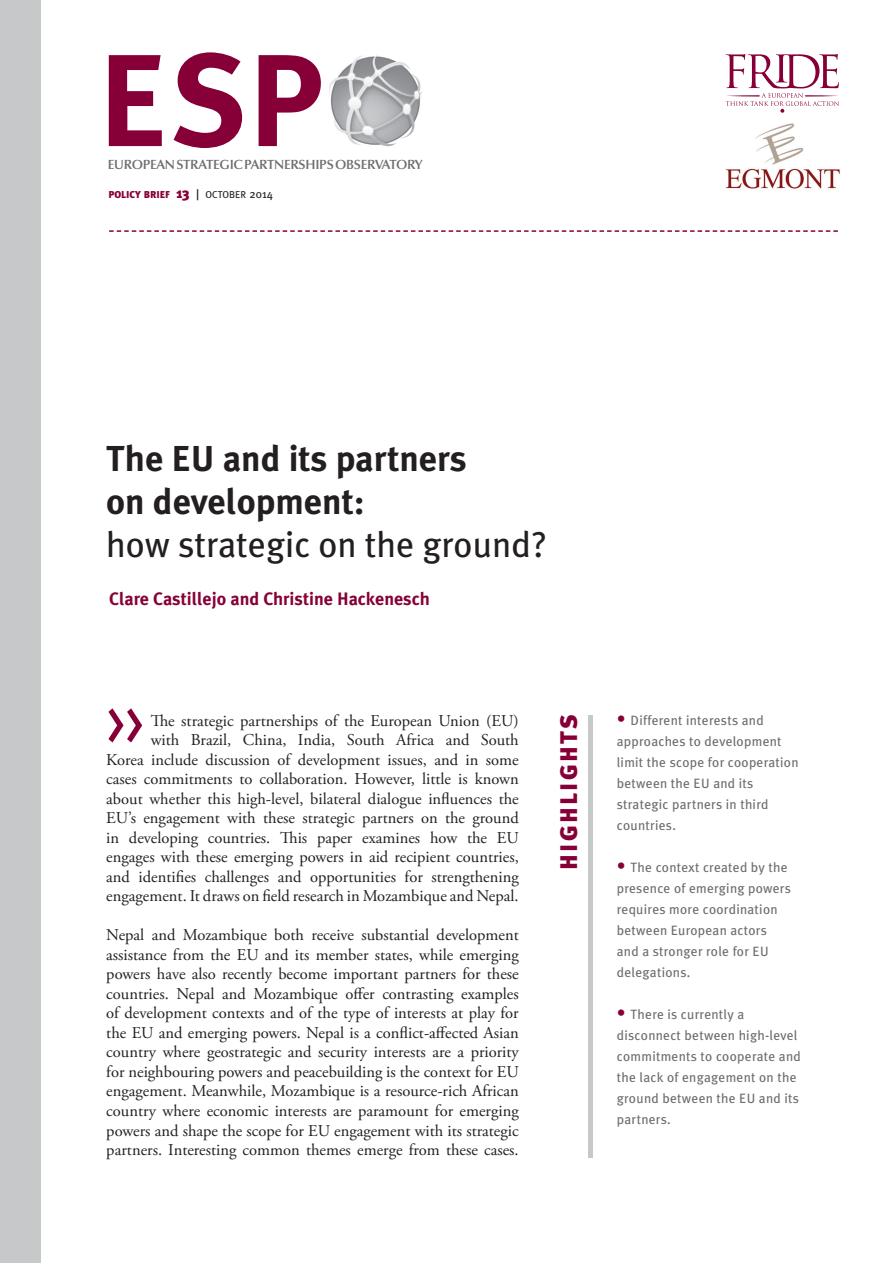
<style>
.page{position:relative;width:893px;height:1263px;background:#fff}
.page>*{position:absolute;margin:0;border:0;box-sizing:border-box;transform-origin:0 0}
.t1{font:130.8px "Meta Plus Bold Caps";color:#860037}
.t2{font:700 36px/43.2px "Meta Plus";color:#231f20}
.t3{font:36px "Meta Plus";color:#231f20}
.t4{font:900 24px "Meta Plus";color:#860037}
.t5{font:700 18px "Meta Plus";color:#860037}
.t6{font:16.5px/19.5px "Adobe Garamond Pro";color:#231f20;text-align:right}
.t7{font:13.5px/21px "Meta Plus";letter-spacing:.02em;color:#6c6d70}
.t8{font:600 13.35px "Optima";letter-spacing:-.02em;color:#6c6d70}
.t9{font:900 10.05px "Meta Plus";color:#860037}
.s1{font-size:14.25px}
.s2{font-weight:400;font-size:14.25px;color:#231f20}
.s3{font-weight:400;color:#231f20}
.s4{font-weight:400;font-size:11.55px;color:#231f20}
.s5{font-size:18px;color:#860037}
</style>
<div class="page">
<svg style="left:108px;top:708px;width:34px;height:34px"></svg>
<div style="left:588px;top:715px;width:5px;height:442px;background:#c7c8ca"></div>
<div style="left:0;top:0;width:40px;height:1263px;background:#c7c8ca"></div>
<svg style="left:726px;top:54px;width:113px;height:59px"></svg>
<svg style="left:109px;top:230px;width:729px;height:2px"></svg>
<img style="left:329px;top:55px;width:93px;height:92px">
<img style="left:726px;top:123px;width:114px;height:66px">
<h1 class="t1" style="left:98px;top:25px;width:227px">ESP</h1>
<p class="t8" style="left:108px;top:157px;width:316px">EUROPEAN STRATEGIC PARTNERSHIPS OBSE RVATORY</p>
<p class="t9" style="left:108px;top:189px;width:166px">POLICY BRIEF <span class="s1">13</span> <span class="s2">|</span> <span class="s3">OCTOBER</span> <span class="s4">2014</span></p>
<h2 class="t2" style="left:106px;top:437px;width:362px">The EU and its partners on development:</h2>
<h2 class="t3" style="left:106px;top:524px;width:442px">how strategic on the ground?</h2>
<p class="t5" style="left:109px;top:588px;width:322px">Clare Castillejo and Christine Hackenesch</p>
<p class="t6" style="left:106px;top:711px;width:414px">The strategic partnerships of the European Union (EU)<br>with Brazil, China, India, South Africa and South<br>Korea include discussion of development issues, and in some cases commitments to collaboration. However, little is known about whether this high-level, bilateral dialogue influences the EU’s engagement with these strategic partners on the ground in developing countries. This paper examines how the EU engages with these emerging powers in aid recipient countries, and identifies challenges and opportunities for strengthening engagement. It draws on field research in Mozambique and Nepal.</p>
<p class="t6" style="left:106px;top:926px;width:414px;text-align:justify">Nepal and Mozambique both receive substantial development assistance from the EU and its member states, while emerging powers have also recently become important partners for these countries. Nepal and Mozambique offer contrasting examples of development contexts and of the type of interests at play for the EU and emerging powers. Nepal is a conflict-affected Asian country where geostrategic and security interests are a priority for neighbouring powers and peacebuilding is the context for EU engagement. Meanwhile, Mozambique is a resource-rich African country where economic interests are paramount for emerging powers and shape the scope for EU engagement with its strategic partners. Interesting common themes emerge from these cases.</p>
<h3 class="t4" style="left:555px;top:870px;width:157px;rotate:-90deg">High lights</h3>
<p class="t7" style="left:617px;top:710px;width:183px"><span class="s5">•</span> Different interests and approaches to development limit the scope for cooperation between the EU and its strategic partners in third countries.</p>
<p class="t7" style="left:617px;top:857px;width:176px"><span class="s5">•</span> The context created by the presence of emerging powers requires more coordination between European actors and a stronger role for EU delegations.</p>
<p class="t7" style="left:617px;top:1004px;width:186px"><span class="s5">•</span> There is currently a disconnect between high-level commitments to cooperate and the lack of engagement on the ground between the EU and its partners.</p>
</div>
